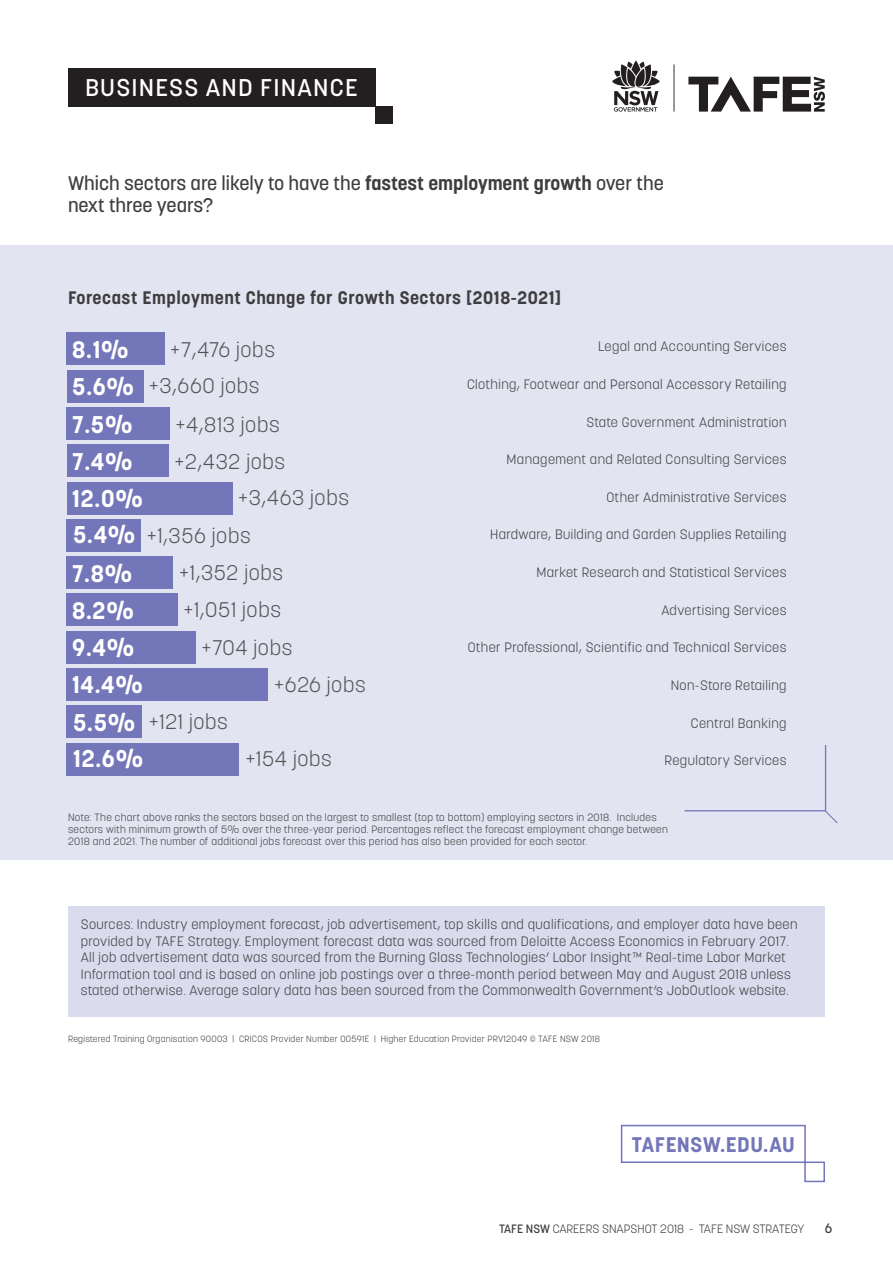
<style>
.page{position:relative;width:893px;height:1263px;background:#fff}
.page>*{position:absolute;margin:0;border:0;box-sizing:border-box;transform-origin:0 0}
.t1{font:700 24px "Korolev";color:#fff}
.t2{font:500 24px "Korolev";letter-spacing:.05em;color:#fff}
.t3{font:300 21px "Korolev";letter-spacing:.03em;color:#545557}
.t4{font:700 21px "Korolev";letter-spacing:.02em;color:#7376b8}
.Large_text{font:500 19.5px/22.5px "Korolev";color:#3e3e3f}
.Figure_subhead{font:700 18px "Korolev";letter-spacing:.03em;color:#3e3e3f}
.Body_text{font:300 13.5px/16.5px "Korolev";letter-spacing:.03em;color:#3e3e3f}
.t5{font:500 13.5px "Korolev";color:#3e3e3f}
.t6{font:300 12px "Korolev";color:#3e3e3f}
.t7{font:300 10.5px/12px "Korolev";letter-spacing:.03em;color:#3e3e3f}
.Small_text{font:300 9px "Korolev";letter-spacing:.03em;color:#3e3e3f}
.s1{font-weight:700}
.s2{font-weight:700;font-size:24px;color:#fff}
.s3{font-weight:500}
</style>
<div class="page">
<div style="left:68px;top:906px;width:757px;height:110px;background:#dbdbee"></div>
<svg style="left:688px;top:77px;width:137px;height:35px"></svg>
<hr style="left:674px;top:64px;width:1px;height:48px;background:#231f20">
<svg style="left:612px;top:61px;width:48px;height:51px"></svg>
<div style="left:68px;top:68px;width:307px;height:38px;background:#231f20"></div>
<div style="left:0;top:245px;width:893px;height:615px;background:#e3e4f2"></div>
<div style="left:67px;top:743px;width:172px;height:32px;background:#7376b8"></div>
<div style="left:67px;top:706px;width:75px;height:32px;background:#7376b8"></div>
<div style="left:67px;top:668px;width:201px;height:33px;background:#7376b8"></div>
<div style="left:67px;top:631px;width:129px;height:32px;background:#7376b8"></div>
<div style="left:67px;top:594px;width:111px;height:32px;background:#7376b8"></div>
<div style="left:67px;top:557px;width:106px;height:32px;background:#7376b8"></div>
<div style="left:67px;top:519px;width:74px;height:32px;background:#7376b8"></div>
<div style="left:67px;top:482px;width:165px;height:32px;background:#7376b8"></div>
<div style="left:67px;top:445px;width:101px;height:32px;background:#7376b8"></div>
<div style="left:67px;top:407px;width:103px;height:33px;background:#7376b8"></div>
<div style="left:67px;top:370px;width:76px;height:32px;background:#7376b8"></div>
<div style="left:67px;top:333px;width:98px;height:32px;background:#7376b8"></div>
<div style="left:375px;top:106px;width:17px;height:17px;background:#231f20"></div>
<svg style="left:684px;top:745px;width:154px;height:78px"></svg>
<div style="left:621px;top:1125px;width:185px;height:38px;border:2px solid #7376b8"></div>
<div style="left:804px;top:1161px;width:21px;height:21px;border:2px solid #7376b8"></div>
<p class="t2" style="left:85px;top:73px;width:274px">BUSINESS AND FINANCE</p>
<p class="Large_text" style="left:68px;top:171px;width:597px">Which sectors are likely to have the <span class="s1">fastest employment growth</span> over the next three years?</p>
<h2 class="Figure_subhead" style="left:68px;top:286px;width:495px">Forecast Employment Change for Growth Sectors [2018-2021]</h2>
<p class="t1" style="left:72px;top:334px;width:58px">8.1%</p>
<p class="t3" style="left:170px;top:336px;width:106px">+7,476 jobs</p>
<p class="Body_text" style="left:598px;top:338px;width:190px">Legal and Accounting Services</p>
<p class="t3" style="left:72px;top:372px;width:189px"><span class="s2">5.6%</span> +3,660 jobs</p>
<p class="Body_text" style="left:467px;top:376px;width:321px">Clothing, Footwear and Personal Accessory Retailing</p>
<p class="t1" style="left:72px;top:410px;width:62px">7.5%</p>
<p class="t3" style="left:175px;top:411px;width:106px">+4,813 jobs</p>
<p class="Body_text" style="left:587px;top:414px;width:201px">State Government Administration</p>
<p class="t1" style="left:72px;top:446px;width:62px">7.4%</p>
<p class="t3" style="left:174px;top:448px;width:112px">+2,432 jobs</p>
<p class="Body_text" style="left:507px;top:451px;width:281px">Management and Related Consulting Services</p>
<p class="t1" style="left:72px;top:484px;width:72px">12.0%</p>
<p class="t3" style="left:238px;top:484px;width:112px">+3,463 jobs</p>
<p class="Body_text" style="left:607px;top:489px;width:181px">Other Administrative Services</p>
<p class="t3" style="left:73px;top:522px;width:179px"><span class="s2">5.4%</span> +1,356 jobs</p>
<p class="Body_text" style="left:490px;top:526px;width:298px">Hardware, Building and Garden Supplies Retailing</p>
<p class="t1" style="left:72px;top:558px;width:62px">7.8%</p>
<p class="t3" style="left:179px;top:559px;width:106px">+1,352 jobs</p>
<p class="Body_text" style="left:536px;top:564px;width:252px">Market Research and Statistical Services</p>
<p class="t1" style="left:72px;top:595px;width:64px">8.2%</p>
<p class="t3" style="left:183px;top:597px;width:99px">+1,051 jobs</p>
<p class="Body_text" style="left:661px;top:602px;width:127px">Advertising Services</p>
<p class="t1" style="left:72px;top:632px;width:64px">9.4%</p>
<p class="t3" style="left:201px;top:634px;width:92px">+704 jobs</p>
<p class="Body_text" style="left:468px;top:639px;width:320px">Other Professional, Scientific and Technical Services</p>
<p class="t1" style="left:72px;top:670px;width:73px">14.4%</p>
<p class="t3" style="left:274px;top:671px;width:93px">+626 jobs</p>
<p class="Body_text" style="left:671px;top:677px;width:117px">Non-Store Retailing</p>
<p class="t3" style="left:73px;top:709px;width:156px"><span class="s2">5.5%</span> +121 jobs</p>
<p class="Body_text" style="left:691px;top:714px;width:97px">Central Banking</p>
<p class="t1" style="left:73px;top:743px;width:72px">12.6%</p>
<p class="t3" style="left:246px;top:745px;width:88px">+154 jobs</p>
<p class="Body_text" style="left:664px;top:752px;width:123px">Regulatory Services</p>
<p class="t7" style="left:68px;top:811px;width:601px">Note: The chart above ranks the sectors based on the largest to smallest (top to bottom) employing sectors in 2018. Includes sectors with minimum growth of 5% over the three-year period. Percentages reflect the forecast employment change between<br>2018 and 2021. The number of additional jobs forecast over this period has also been provided for each sector.</p>
<p class="Body_text" style="left:81px;top:916px;width:718px">Sources: Industry employment forecast, job advertisement, top skills and qualifications, and employer data have been provided by TAFE Strategy. Employment forecast data was sourced from Deloitte Access Economics in February 2017.<br>All job advertisement data was sourced from the Burning Glass Technologies’ Labor Insight™ Real-time Labor Market Information tool and is based on online job postings over a three-month period between May and August 2018 unless stated otherwise. Average salary data has been sourced from the Commonwealth Government’s JobOutlook website.</p>
<p class="Small_text" style="left:68px;top:1033px;width:533px">Registered Training Organisation 90003 | CRICOS Provider Number 00591E | Higher Education Provider PRV12049 © TAFE NSW 2018</p>
<p class="t4" style="left:632px;top:1131px;width:164px">TAFENSW.EDU.AU</p>
<p class="t6" style="left:499px;top:1221px;width:307px"><span class="s3">TAFE NSW</span> CAREERS SNAPSHOT 2018 - TAFE NSW STRATEGY</p>
<p class="t5" style="left:825px;top:1219px;width:9px">6</p>
</div>
